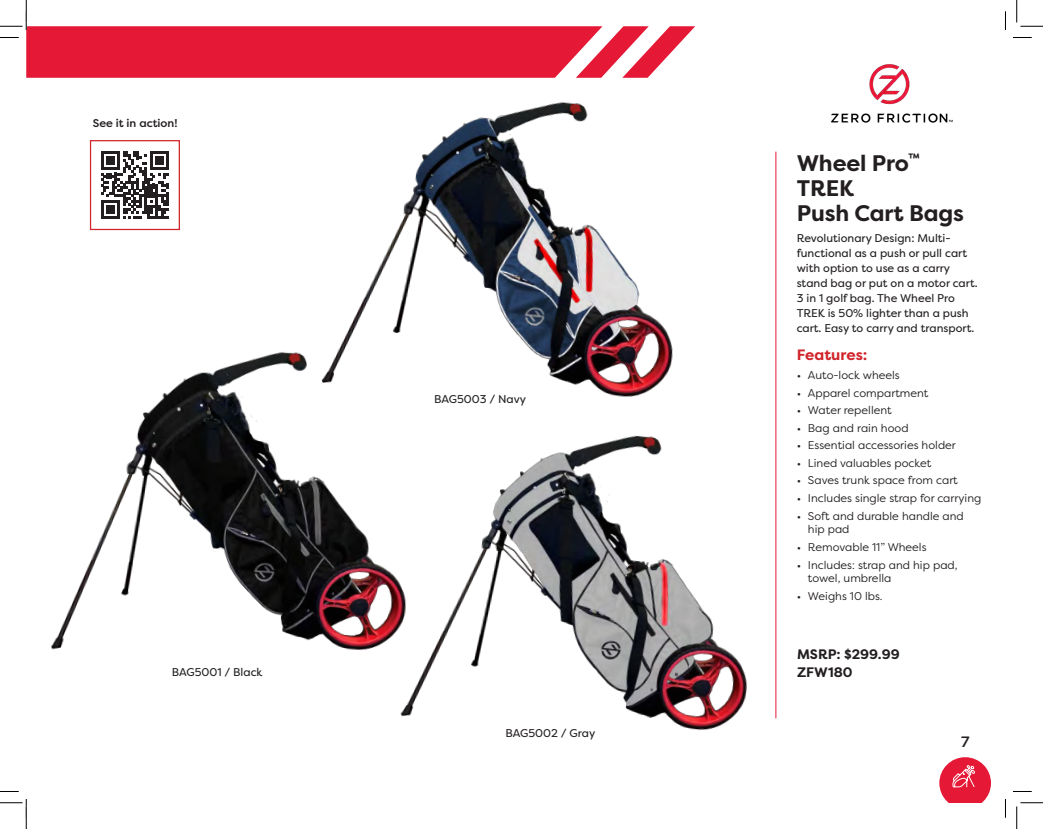
<style>
.page{position:relative;width:1043px;height:829px;background:#fff}
.page>*{position:absolute;margin:0;border:0;box-sizing:border-box;transform-origin:0 0}
.item_subhead_1{font:700 22.5px/25px "Filson Pro";letter-spacing:-.005em;color:#231f20}
.Features_subhead{font:700 15px "Filson Pro";color:#d1232a}
.t1{font:500 15px "Filson Pro";color:#231f20}
.price_2{font:700 13.75px "Filson Pro";color:#231f20}
.t2{font:11.25px/13.8px "Filson Pro";color:#231f20}
.body_copy{font:11.25px/15px "Filson Pro";color:#231f20}
.item_number_under_ph{font:11.25px "Filson Pro";color:#231f20}
.callout{font:500 11.25px "Filson Pro";color:#231f20}
</style>
<div class="page">
<img style="left:349px;top:102px;width:324px;height:295px">
<img style="left:400px;top:404px;width:377px;height:327px">
<img style="left:51px;top:328px;width:379px;height:351px">
<hr style="left:775px;top:152px;width:1px;height:566px;background:#e51836">
<img style="left:831px;top:64px;width:122px;height:59px">
<svg style="left:101px;top:151px;width:68px;height:68px"></svg>
<div style="left:90px;top:140px;width:90px;height:90px;border:1px solid #d1232a"></div>
<svg style="left:939px;top:757px;width:52px;height:45px"></svg>
<svg style="left:1013px;top:37px;width:18px;height:1px"></svg>
<svg style="left:0;top:791px;width:19px;height:1px"></svg>
<svg style="left:1013px;top:791px;width:18px;height:1px"></svg>
<svg style="left:1005px;top:11px;width:1px;height:19px"></svg>
<svg style="left:1005px;top:799px;width:1px;height:19px"></svg>
<svg style="left:0;top:0;width:695px;height:78px"></svg>
<svg style="left:0;top:799px;width:27px;height:30px"></svg>
<svg style="left:1016px;top:0;width:26px;height:27px"></svg>
<svg style="left:1016px;top:802px;width:26px;height:27px"></svg>
<p class="callout" style="left:93px;top:115px;width:86px">See it in action!</p>
<p class="item_number_under_ph" style="left:434px;top:391px;width:93px">BAG5003 / Navy</p>
<p class="item_subhead_1" style="left:796px;top:151px;width:169px">Wheel Pro<sup>™<br></sup>TREK<br>Push Cart Bags</p>
<p class="body_copy" style="left:796px;top:230px;width:182px">Revolutionary Design: Multi&shy;functional as a push or pull cart with option to use as a carry stand bag or put on a motor cart.<br>3 in 1 golf bag. The Wheel Pro<br>TREK is 50% lighter than a push cart. Easy to carry and transport.</p>
<p class="Features_subhead" style="left:796px;top:345px;width:72px">Features:</p>
<p class="t2" style="left:796px;top:368px;width:105px">• Auto-lock wheels</p>
<p class="t2" style="left:796px;top:385px;width:133px">• Apparel compartment</p>
<p class="t2" style="left:796px;top:403px;width:97px">• Water repellent</p>
<p class="t2" style="left:796px;top:420px;width:113px">• Bag and rain hood</p>
<p class="t2" style="left:796px;top:438px;width:161px">• Essential accessories holder</p>
<p class="t2" style="left:796px;top:456px;width:136px">• Lined valuables pocket</p>
<p class="t2" style="left:796px;top:473px;width:163px">• Saves trunk space from cart</p>
<p class="t2" style="left:796px;top:491px;width:186px">• Includes single strap for carrying</p>
<p class="t2" style="left:808px;top:508px;width:157px;text-indent:-11px">• Soft and durable handle and hip pad</p>
<p class="t2" style="left:796px;top:540px;width:131px">• Removable 11” Wheels</p>
<p class="t2" style="left:808px;top:557px;width:151px;text-indent:-11px">• Includes: strap and hip pad, towel, umbrella</p>
<p class="t2" style="left:796px;top:589px;width:87px">• Weighs 10 lbs.</p>
<p class="price_2" style="left:797px;top:646px;width:104px">MSRP: $299.99</p>
<p class="item_number_under_ph" style="left:172px;top:664px;width:92px">BAG5001 / Black</p>
<p class="price_2" style="left:797px;top:663px;width:57px">ZFW180</p>
<p class="item_number_under_ph" style="left:505px;top:725px;width:91px">BAG5002 / Gray</p>
<h2 class="t1" style="left:961px;top:731px;width:10px">7</h2>
</div>
